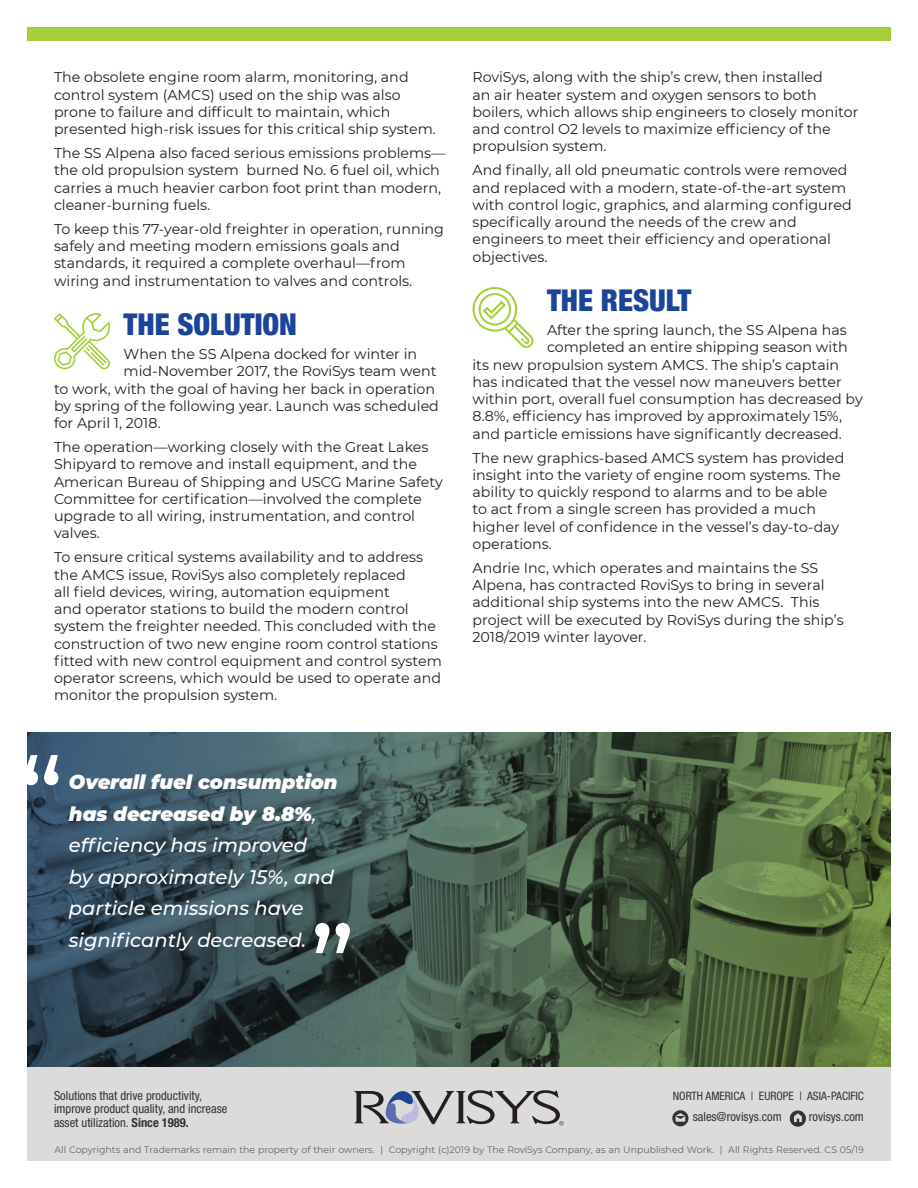
<style>
.page{position:relative;width:918px;height:1188px;background:#fff}
.page>*{position:absolute;margin:0;border:0;box-sizing:border-box;transform-origin:0 0}
.Body_Copy_Headlines{font:900 condensed 30px "Helvetica Neue";color:#1d449b}
.t1{font:italic 500 19.5px/31.5px "Montserrat";color:#fff}
.t2{font:14.25px/17.2px "Montserrat";color:#231f20}
.t3{font:condensed 12.6px/13.5px "Helvetica Neue";color:#323332}
.t4{font:condensed 11.7px "Helvetica Neue";color:#323332}
.t5{font:9.3px "Montserrat";color:#636366}
.s1{font-weight:900}
.s2{font-weight:700}
</style>
<div class="page">
<svg style="left:27px;top:732px;width:864px;height:335px;background:#445b4d"></svg>
<div style="left:27px;top:27px;width:864px;height:13px;background:#a6ce39"></div>
<svg style="left:54px;top:313px;width:56px;height:56px"></svg>
<svg style="left:472px;top:287px;width:62px;height:61px"></svg>
<svg style="left:27px;top:755px;width:31px;height:30px"></svg>
<svg style="left:315px;top:923px;width:35px;height:30px"></svg>
<div style="left:27px;top:1067px;width:864px;height:94px;background:#dcdbda"></div>
<svg style="left:354px;top:1090px;width:210px;height:36px"></svg>
<svg style="left:790px;top:1110px;width:16px;height:17px"></svg>
<svg style="left:672px;top:1110px;width:16px;height:16px"></svg>
<p class="t2" style="left:54px;top:68px;width:383px">The obsolete engine room alarm, monitoring, and control system (AMCS) used on the ship was also prone to failure and difficult to maintain, which presented high-risk issues for this critical ship system.</p>
<p class="t2" style="left:54px;top:144px;width:393px">The SS Alpena also faced serious emissions problems— the old propulsion system burned No. 6 fuel oil, which carries a much heavier carbon foot print than modern, cleaner-burning fuels.</p>
<p class="t2" style="left:54px;top:220px;width:392px">To keep this 77-year-old freighter in operation, running safely and meeting modern emissions goals and standards, it required a complete overhaul—from wiring and instrumentation to valves and controls.</p>
<p class="Body_Copy_Headlines" style="left:124px;top:300px;width:175px">THE SOLUTION</p>
<p class="t2" style="left:124px;top:345px;width:295px">When the SS Alpena docked for winter in</p>
<p class="t2" style="left:124px;top:362px;width:314px">mid-November 2017, the RoviSys team went</p>
<p class="t2" style="left:54px;top:379px;width:383px">to work, with the goal of having her back in operation</p>
<p class="t2" style="left:54px;top:397px;width:386px">by spring of the following year. Launch was scheduled</p>
<p class="t2" style="left:54px;top:414px;width:108px">for April 1, 2018.</p>
<p class="t2" style="left:54px;top:438px;width:390px">The operation—working closely with the Great Lakes Shipyard to remove and install equipment, and the American Bureau of Shipping and USCG Marine Safety Committee for certification—involved the complete upgrade to all wiring, instrumentation, and control valves.</p>
<p class="t2" style="left:54px;top:548px;width:389px">To ensure critical systems availability and to address the AMCS issue, RoviSys also completely replaced<br>all field devices, wiring, automation equipment<br>and operator stations to build the modern control system the freighter needed. This concluded with the construction of two new engine room control stations fitted with new control equipment and control system operator screens, which would be used to operate and monitor the propulsion system.</p>
<p class="t2" style="left:472px;top:68px;width:387px">RoviSys, along with the ship’s crew, then installed<br>an air heater system and oxygen sensors to both boilers, which allows ship engineers to closely monitor and control O2 levels to maximize efficiency of the propulsion system.</p>
<p class="t2" style="left:472px;top:161px;width:381px">And finally, all old pneumatic controls were removed and replaced with a modern, state-of-the-art system with control logic, graphics, and alarming configured specifically around the needs of the crew and engineers to meet their efficiency and operational objectives.</p>
<p class="Body_Copy_Headlines" style="left:547px;top:276px;width:146px">THE RESULT</p>
<p class="t2" style="left:547px;top:321px;width:301px">After the spring launch, the SS Alpena has</p>
<p class="t2" style="left:547px;top:338px;width:302px">completed an entire shipping season with</p>
<p class="t2" style="left:472px;top:355px;width:368px">its new propulsion system AMCS. The ship’s captain</p>
<p class="t2" style="left:472px;top:373px;width:371px">has indicated that the vessel now maneuvers better</p>
<p class="t2" style="left:472px;top:390px;width:392px">within port, overall fuel consumption has decreased by</p>
<p class="t2" style="left:472px;top:407px;width:371px">8.8%, efficiency has improved by approximately 15%,</p>
<p class="t2" style="left:472px;top:424px;width:371px">and particle emissions have significantly decreased.</p>
<p class="t2" style="left:472px;top:448px;width:374px">The new graphics-based AMCS system has provided insight into the variety of engine room systems. The ability to quickly respond to alarms and to be able to act from a single screen has provided a much higher level of confidence in the vessel’s day-to-day operations.</p>
<p class="t2" style="left:472px;top:559px;width:373px">Andrie Inc, which operates and maintains the SS Alpena, has contracted RoviSys to bring in several additional ship systems into the new AMCS. This project will be executed by RoviSys during the ship’s 2018/2019 winter layover.</p>
<p class="t1" style="left:69px;top:766px;width:270px"><span class="s1">Overall fuel consumption has decreased by 8.8%</span>, efficiency has improved<br>by approximately 15%, and particle emissions have significantly decreased.</p>
<p class="t3" style="left:54px;top:1089px;width:175px">Solutions that drive productivity, improve product quality, and increase asset utilization. <span class="s2">Since 1989.</span></p>
<p class="t4" style="left:673px;top:1089px;width:193px">NORTH AMERICA | EUROPE | ASIA-PACIFIC</p>
<p class="t3" style="left:693px;top:1110px;width:91px">sales@rovisys.com</p>
<p class="t3" style="left:809px;top:1110px;width:57px">rovisys.com</p>
<p class="t5" style="left:55px;top:1143px;width:811px">All Copyrights and Trademarks remain the property of their owners. | Copyright (c)2019 by The RoviSys Company, as an Unpublished Work. | All Rights Reserved. CS 05/19</p>
</div>
